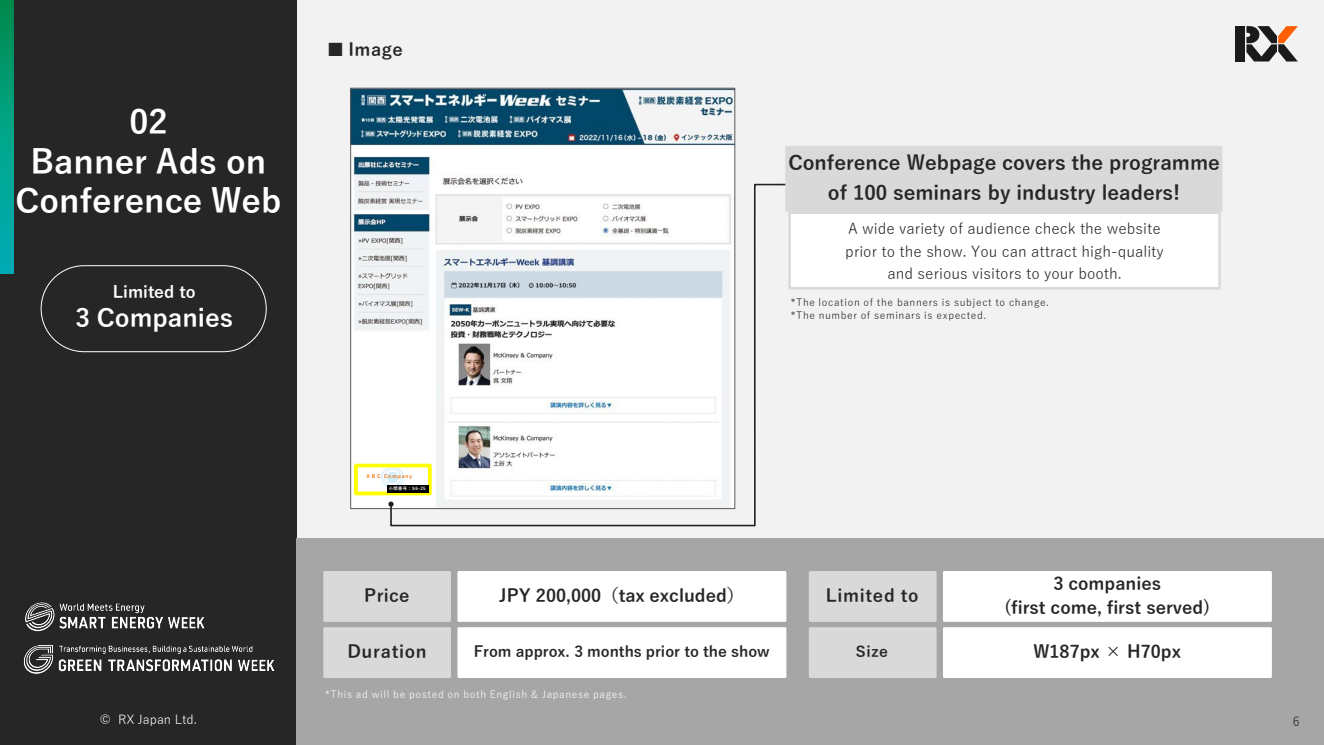
<style>
.page{position:relative;width:1324px;height:745px;background:#fff}
.page>*{position:absolute;margin:0;border:0;box-sizing:border-box;transform-origin:0 0}
.t1{font:700 33.12px/39.6px "Yu Gothic";color:#fff;text-align:center}
.t2{font:700 25px "Yu Gothic";color:#fff}
.t3{font:700 20px "Yu Gothic";color:#262626}
.t4{font:700 17.5px "Yu Gothic";color:#262626}
.t5{font:700 17.5px "Yu Gothic";letter-spacing:.04em;color:#262626}
.t6{font:700 16.62px "Yu Gothic";color:#fff}
.t7{font:15px "Yu Gothic";color:#262626}
.t8{font:700 15px "Yu Gothic";color:#262626}
.t9{font:12.5px "Yu Gothic";color:#fff}
.t10{font:12.5px "Yu Gothic";color:#262626}
.t11{font:10px "Yu Gothic";letter-spacing:.06em;color:#231f20}
.t12{font:10px "Yu Gothic";letter-spacing:.06em;color:#fff}
.t13{font:700 5px "Yu Gothic";letter-spacing:.18em;color:#ed6c00}
.t14{font:700 4.38px "Yu Gothic";letter-spacing:.07em;color:#fff}
.s1{font-weight:400}
</style>
<div class="page">
<div style="left:0;top:0;width:1323px;height:744px;background:#f2f2f2"></div>
<div style="left:1235px;top:44px;width:10px;height:17px;background:#1a1a1a"></div>
<div style="left:1235px;top:26px;width:10px;height:17px;background:#1a1a1a"></div>
<svg style="left:1246px;top:26px;width:51px;height:35px"></svg>
<div style="left:0;top:0;width:297px;height:744px;background:#262626"></div>
<svg style="left:0;top:0;width:13px;height:273px;background:#009f85"></svg>
<img style="left:352px;top:90px;width:381px;height:368px">
<svg style="left:389px;top:183px;width:411px;height:344px"></svg>
<svg style="left:352px;top:458px;width:84px;height:48px"></svg>
<div style="left:789px;top:213px;width:430px;height:75px;background:#fff"></div>
<div style="left:788px;top:211px;width:432px;height:78px;border:2px solid #d9d9d9"></div>
<div style="left:785px;top:146px;width:437px;height:66px;background:#d9d9d9"></div>
<div style="left:297px;top:537px;width:1026px;height:207px;background:#a6a6a6"></div>
<div style="left:323px;top:571px;width:128px;height:50px;background:#d9d9d9"></div>
<div style="left:457px;top:571px;width:329px;height:50px;background:#fff"></div>
<div style="left:323px;top:627px;width:128px;height:51px;background:#d9d9d9"></div>
<div style="left:457px;top:627px;width:329px;height:51px;background:#fff;border:2px solid #fff"></div>
<div style="left:808px;top:571px;width:128px;height:50px;background:#d9d9d9"></div>
<div style="left:944px;top:572px;width:326px;height:48px;background:#fff"></div>
<div style="left:942px;top:571px;width:329px;height:50px;border:2px solid #fff"></div>
<div style="left:808px;top:627px;width:128px;height:51px;background:#d9d9d9"></div>
<div style="left:944px;top:628px;width:326px;height:48px;background:#fff"></div>
<div style="left:942px;top:627px;width:329px;height:51px;border:2px solid #fff"></div>
<div style="left:41px;top:265px;width:226px;height:87px;border:1px solid #fff;border-radius:43px"></div>
<img style="left:23px;top:645px;width:252px;height:29px">
<img style="left:25px;top:602px;width:180px;height:29px">
<h2 class="t1" style="left:16px;top:103px;width:267px">02<br>Banner Ads on<br>Conference Web</h2>
<p class="t6" style="left:113px;top:282px;width:84px">Limited to</p>
<p class="t2" style="left:75px;top:304px;width:159px">3 Companies</p>
<p class="t4" style="left:327px;top:40px;width:77px"><span class="s1">■</span> Image</p>
<p class="t3" style="left:788px;top:151px;width:433px">Conference Webpage covers the programme</p>
<p class="t3" style="left:828px;top:181px;width:354px">of 100 seminars by industry leaders!</p>
<p class="t7" style="left:848px;top:215px;width:314px">A wide variety of audience check the website</p>
<p class="t7" style="left:845px;top:237px;width:320px">prior to the show. You can attract high-quality</p>
<p class="t7" style="left:887px;top:260px;width:236px">and serious visitors to your booth.</p>
<p class="t11" style="left:790px;top:293px;width:260px">*The location of the banners is subject to change.</p>
<p class="t11" style="left:790px;top:306px;width:197px">*The number of seminars is expected.</p>
<p class="t9" style="left:100px;top:707px;width:99px">© RX Japan Ltd.</p>
<p class="t13" style="left:366px;top:473px;width:47px">A B C Company</p>
<p class="t14" style="left:389px;top:485px;width:38px">小間番号：S6-25</p>
<p class="t4" style="left:364px;top:585px;width:47px">Price</p>
<p class="t4" style="left:499px;top:585px;width:247px">JPY 200,000（tax excluded）</p>
<p class="t5" style="left:347px;top:641px;width:81px">Duration</p>
<p class="t8" style="left:473px;top:643px;width:297px">From approx. 3 months prior to the show</p>
<p class="t12" style="left:325px;top:684px;width:303px">*This ad will be posted on both English &amp; Japanese pages.</p>
<p class="t5" style="left:825px;top:585px;width:94px">Limited to</p>
<p class="t4" style="left:1053px;top:574px;width:109px">3 companies</p>
<p class="t4" style="left:1004px;top:597px;width:208px">(first come, first served)</p>
<p class="t8" style="left:856px;top:643px;width:34px">Size</p>
<p class="t4" style="left:1033px;top:641px;width:149px">W187px × H70px</p>
<p class="t10" style="left:1292px;top:709px;width:8px">6</p>
</div>
